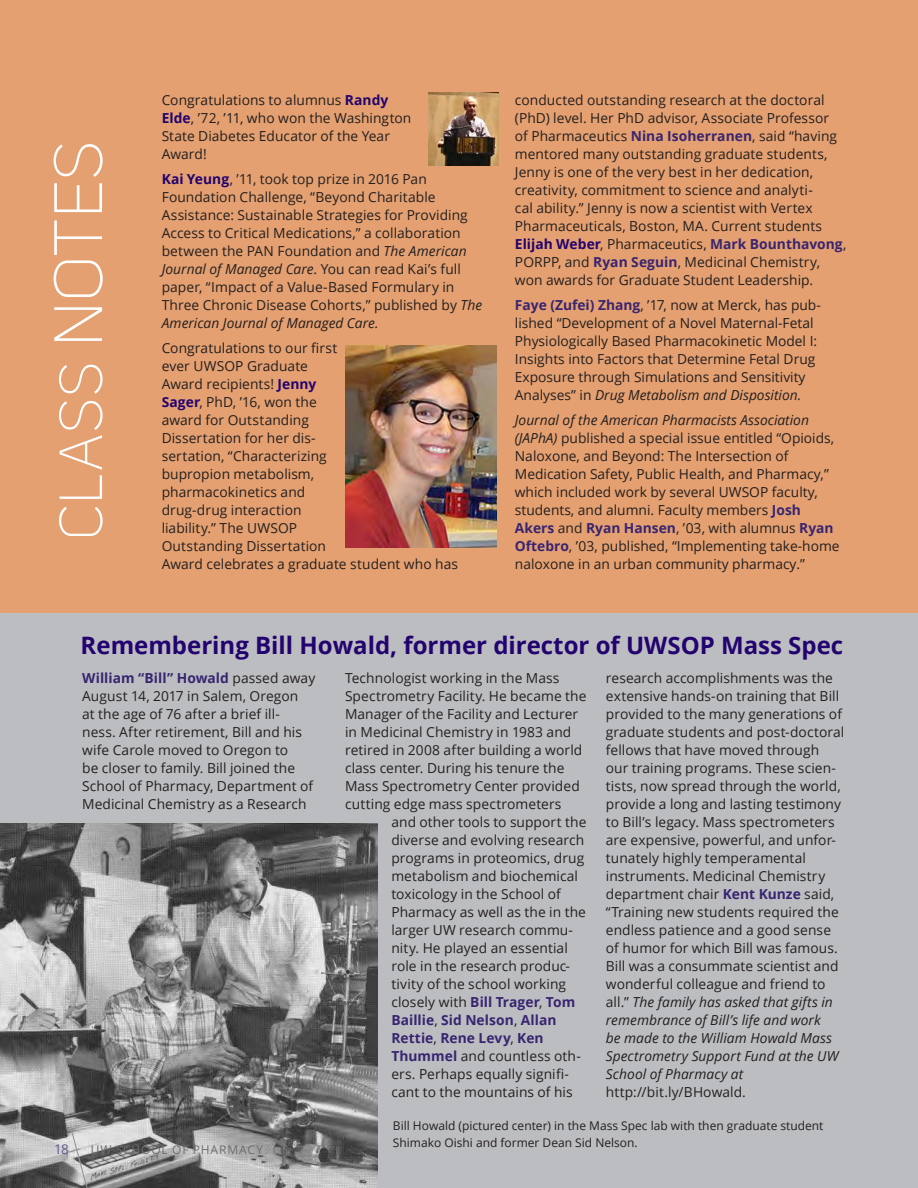
<style>
.page{position:relative;width:918px;height:1188px;background:#fff}
.page>*{position:absolute;margin:0;border:0;box-sizing:border-box;transform-origin:0 0}
.body{font:300 60px "Uni Sans";letter-spacing:.025em;color:#fff}
.t1{font:700 24px "Open Sans";color:#22036f}
.body-2{font:13.8px/18px "Open Sans";letter-spacing:.005em;color:#231f20}
.body-3{font:700 13.8px "Open Sans";letter-spacing:.005em;color:#382571}
.t2{font:13.5px "Open Sans";color:#66568e}
.t3{font:12px/17px "Open Sans";color:#231f20}
.t4{font:12px "Open Sans";letter-spacing:.07em;color:#6c6d70}
.s1{font-size:67.5px}
.s2{font-weight:700;color:#22036f}
.s3{font-style:italic}
.s4{font-weight:700;color:#382571}
.s5{font-weight:400;color:#231f20}
</style>
<div class="page">
<div style="left:0;top:613px;width:918px;height:575px;background:#bcbdc0"></div>
<div style="left:0;top:0;width:918px;height:612px;background:#e4a070"></div>
<img style="left:345px;top:346px;width:152px;height:202px">
<img style="left:429px;top:93px;width:69px;height:73px">
<img style="left:0;top:824px;width:378px;height:364px">
<hr style="left:917px;top:0;width:1px;height:1188px;background:#e4a070">
<svg style="left:70px;top:1127px;width:28px;height:61px"></svg>
<p class="body" style="left:47px;top:540px;width:401px;rotate:-90deg">CLASS <span class="s1">NOTES</span></p>
<p class="body-2" style="left:162px;top:91px;width:251px">Congratulations to alumnus <span class="s2">Randy<br>Elde</span>, ’72, ’11, who won the Washington<br>State Diabetes Educator of the Year<br>Award!</p>
<p class="body-2" style="left:162px;top:170px;width:322px"><span class="s2">Kai Yeung</span>, ’11, took top prize in 2016 Pan Foundation Challenge, “Beyond Charitable Assistance: Sustainable Strategies for Providing Access to Critical Medications,” a collaboration between the PAN Foundation and <span class="s3">The American Journal of Managed Care</span>. You can read Kai’s full paper, “Impact of a Value-Based Formulary in Three Chronic Disease Cohorts,” published by <span class="s3">The American Journal of Managed Care.</span></p>
<p class="body-2" style="left:162px;top:338px;width:298px">Congratulations to our first<br>ever UWSOP Graduate<br>Award recipients! <span class="s2">Jenny<br>Sager</span>, PhD, ’16, won the<br>award for Outstanding<br>Dissertation for her dis-<br>sertation, “Characterizing<br>bupropion metabolism,<br>pharmacokinetics and<br>drug-drug interaction<br>liability.” The UWSOP<br>Outstanding Dissertation<br>Award celebrates a graduate student who has</p>
<p class="body-2" style="left:515px;top:91px;width:333px">conducted outstanding research at the doctoral (PhD) level. Her PhD advisor, Associate Professor<br>of Pharmaceutics <span class="s4">Nina Isoherranen</span>, said “having mentored many outstanding graduate students, Jenny is one of the very best in her dedication, creativity, commitment to science and analyti-<br>cal ability.” Jenny is now a scientist with Vertex Pharmaceuticals, Boston, MA. Current students <span class="s2">Elijah Weber</span>, Pharmaceutics, <span class="s4">Mark Bounthavong</span>, PORPP, and <span class="s4">Ryan Seguin</span>, Medicinal Chemistry, won awards for Graduate Student Leadership.</p>
<p class="body-2" style="left:515px;top:295px;width:307px"><span class="s4">Faye (Zufei) Zhang</span>, ’17, now at Merck, has pub&shy;lished “Development of a Novel Maternal-Fetal Physiologically Based Pharmacokinetic Model I:<br>Insights into Factors that Determine Fetal Drug Exposure through Simulations and Sensitivity Analyses” in <span class="s3">Drug Metabolism and Disposition.</span></p>
<p class="body-2" style="left:515px;top:410px;width:326px"><span class="s3">Journal of the American Pharmacists Association (JAPhA)</span> published a special issue entitled “Opioids, Naloxone, and Beyond: The Intersection of Medication Safety, Public Health, and Pharmacy,” which included work by several UWSOP faculty, students, and alumni. Faculty members <span class="s4">Josh Akers</span> and <span class="s4">Ryan Hansen</span>, ’03, with alumnus <span class="s4">Ryan Oftebro</span>, ’03, published, “Implementing take-home naloxone in an urban community pharmacy.”</p>
<p class="t1" style="left:81px;top:629px;width:764px">Remembering Bill Howald, former director of UWSOP Mass Spec</p>
<p class="body-2" style="left:345px;top:668px;width:216px">Technologist working in the Mass</p>
<p class="body-2" style="left:345px;top:686px;width:243px">Spectrometry Facility. He became the</p>
<p class="body-2" style="left:345px;top:704px;width:235px">Manager of the Facility and Lecturer</p>
<p class="body-2" style="left:345px;top:722px;width:228px">in Medicinal Chemistry in 1983 and</p>
<p class="body-2" style="left:345px;top:740px;width:239px">retired in 2008 after building a world</p>
<p class="body-2" style="left:345px;top:758px;width:221px">class center. During his tenure the</p>
<p class="body-2" style="left:345px;top:776px;width:236px">Mass Spectrometry Center provided</p>
<p class="body-2" style="left:345px;top:794px;width:218px">cutting edge mass spectrometers</p>
<p class="body-2" style="left:391px;top:812px;width:197px">and other tools to support the</p>
<p class="body-2" style="left:391px;top:830px;width:194px">diverse and evolving research</p>
<p class="body-2" style="left:391px;top:848px;width:194px">programs in proteomics, drug</p>
<p class="body-2" style="left:391px;top:866px;width:188px">metabolism and biochemical</p>
<p class="body-2" style="left:391px;top:884px;width:171px">toxicology in the School of</p>
<p class="body-2" style="left:391px;top:902px;width:196px">Pharmacy as well as the in the</p>
<p class="body-2" style="left:391px;top:920px;width:183px">larger UW research commu-</p>
<p class="body-2" style="left:391px;top:938px;width:178px">nity. He played an essential</p>
<p class="body-2" style="left:391px;top:956px;width:180px">role in the research produc-</p>
<p class="body-2" style="left:391px;top:974px;width:176px">tivity of the school working</p>
<p class="body-3" style="left:391px;top:992px;width:185px"><span class="s5">closely with</span> Bill Trager<span class="s5">,</span> Tom</p>
<p class="body-3" style="left:391px;top:1010px;width:167px">Baillie<span class="s5">,</span> Sid Nelson<span class="s5">,</span> Allan</p>
<p class="body-3" style="left:391px;top:1028px;width:154px">Rettie<span class="s5">,</span> Rene Levy<span class="s5">,</span> Ken</p>
<p class="body-2" style="left:391px;top:1046px;width:191px"><span class="s4">Thummel</span> and countless oth-</p>
<p class="body-2" style="left:391px;top:1064px;width:179px">ers. Perhaps equally signifi-</p>
<p class="body-2" style="left:391px;top:1082px;width:183px">cant to the mountains of his</p>
<p class="body-2" style="left:82px;top:668px;width:235px"><span class="s4">William “Bill” Howald</span> passed away August 14, 2017 in Salem, Oregon<br>at the age of 76 after a brief ill&shy;ness. After retirement, Bill and his wife Carole moved to Oregon to<br>be closer to family. Bill joined the School of Pharmacy, Department of Medicinal Chemistry as a Research</p>
<p class="body-2" style="left:606px;top:668px;width:240px">research accomplishments was the extensive hands-on training that Bill provided to the many generations of graduate students and post-doctoral fellows that have moved through our training programs. These scien&shy;tists, now spread through the world, provide a long and lasting testimony to Bill’s legacy. Mass spectrometers are expensive, powerful, and unfor&shy;tunately highly temperamental instruments. Medicinal Chemistry department chair <span class="s4">Kent Kunze</span> said, “Training new students required the endless patience and a good sense of humor for which Bill was famous.<br>Bill was a consummate scientist and wonderful colleague and friend to all.” <span class="s3">The family has asked that gifts in remembrance of Bill’s life and work<br>be made to the William Howald Mass Spectrometry Support Fund at the UW School of Pharmacy at </span>http://bit.ly/BHowald.</p>
<p class="t3" style="left:393px;top:1117px;width:432px">Bill Howald (pictured center) in the Mass Spec lab with then graduate student<br>Shimako Oishi and former Dean Sid Nelson.</p>
<p class="t2" style="left:54px;top:1139px;width:16px">18</p>
<p class="t4" style="left:91px;top:1141px;width:174px">UW SCHOOL OF PHARMACY</p>
</div>
